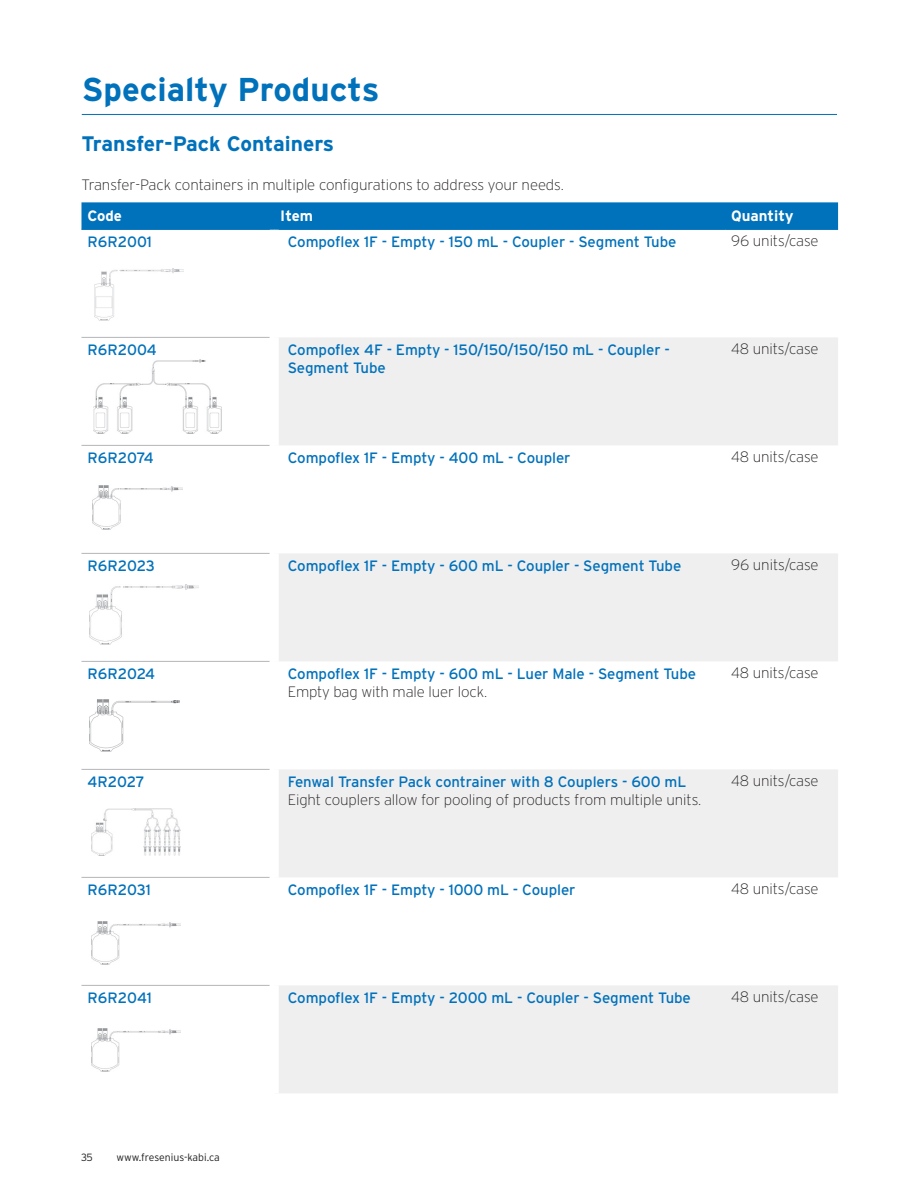
<style>
.page{position:relative;width:918px;height:1188px;background:#fff}
.page>*{position:absolute;margin:0;border:0;box-sizing:border-box;transform-origin:0 0}
.t1{font:700 33px "Interstate";color:#0071bb}
.t2{font:700 21px "Interstate";color:#0071bb}
.t3{font:15px/18px "Interstate";letter-spacing:-.005em;color:#0071bb}
.t4{font:200 15px "Interstate";letter-spacing:-.005em;color:#231f20}
.t5{font:700 15px "Interstate";color:#fff}
.t6{font:300 10.5px "Interstate";color:#231f20}
</style>
<div class="page">
<div style="left:81px;top:202px;width:757px;height:27px;background:#0071bb"></div>
<svg style="left:279px;top:338px;width:559px;height:755px;fill:#efeff0"></svg>
<hr style="left:81px;top:229px;width:193px;height:1px;background:#0071bb">
<hr style="left:274px;top:229px;width:451px;height:1px;background:#0071bb">
<hr style="left:725px;top:229px;width:113px;height:1px;background:#0071bb">
<hr style="left:81px;top:337px;width:189px;height:1px;background:#b4b5b8">
<hr style="left:81px;top:445px;width:189px;height:1px;background:#b4b5b8">
<hr style="left:81px;top:553px;width:189px;height:1px;background:#b4b5b8">
<hr style="left:81px;top:661px;width:189px;height:1px;background:#b4b5b8">
<hr style="left:81px;top:769px;width:189px;height:1px;background:#b4b5b8">
<hr style="left:81px;top:877px;width:189px;height:1px;background:#b4b5b8">
<hr style="left:81px;top:985px;width:189px;height:1px;background:#b4b5b8">
<img style="left:94px;top:268px;width:90px;height:52px">
<img style="left:93px;top:360px;width:129px;height:73px">
<img style="left:90px;top:585px;width:108px;height:59px">
<img style="left:93px;top:486px;width:89px;height:43px">
<img style="left:90px;top:699px;width:89px;height:52px">
<img style="left:91px;top:921px;width:90px;height:43px">
<img style="left:91px;top:1029px;width:90px;height:43px">
<img style="left:91px;top:809px;width:90px;height:46px">
<hr style="left:82px;top:114px;width:755px;height:1px;background:#0071bb">
<h1 class="t1" style="left:82px;top:71px;width:299px">Specialty Products</h1>
<h2 class="t2" style="left:81px;top:132px;width:254px">Transfer-Pack Containers</h2>
<p class="t4" style="left:81px;top:176px;width:484px">Transfer-Pack containers in multiple configurations to address your needs.</p>
<p class="t5" style="left:87px;top:208px;width:36px">Code</p>
<p class="t5" style="left:280px;top:208px;width:34px">Item</p>
<p class="t5" style="left:731px;top:208px;width:64px">Quantity</p>
<p class="t3" style="left:87px;top:233px;width:66px">R6R2001</p>
<p class="t3" style="left:288px;top:233px;width:390px">Compoflex 1F - Empty - 150 mL - Coupler - Segment Tube</p>
<p class="t4" style="left:731px;top:233px;width:89px">96 units/case</p>
<p class="t3" style="left:88px;top:341px;width:71px">R6R2004</p>
<p class="t3" style="left:288px;top:341px;width:384px">Compoflex 4F - Empty - 150/150/150/150 mL - Coupler -<br>Segment Tube</p>
<p class="t4" style="left:731px;top:341px;width:89px">48 units/case</p>
<p class="t3" style="left:88px;top:449px;width:68px">R6R2074</p>
<p class="t3" style="left:288px;top:449px;width:284px">Compoflex 1F - Empty - 400 mL - Coupler</p>
<p class="t4" style="left:731px;top:449px;width:89px">48 units/case</p>
<p class="t3" style="left:88px;top:557px;width:69px">R6R2023</p>
<p class="t3" style="left:288px;top:557px;width:395px">Compoflex 1F - Empty - 600 mL - Coupler - Segment Tube</p>
<p class="t4" style="left:731px;top:557px;width:89px">96 units/case</p>
<p class="t3" style="left:88px;top:665px;width:69px">R6R2024</p>
<p class="t3" style="left:288px;top:665px;width:410px">Compoflex 1F - Empty - 600 mL - Luer Male - Segment Tube</p>
<p class="t4" style="left:288px;top:684px;width:201px">Empty bag with male luer lock.</p>
<p class="t3" style="left:88px;top:773px;width:59px">4R2027</p>
<p class="t3" style="left:288px;top:773px;width:400px">Fenwal Transfer Pack contrainer with 8 Couplers - 600 mL</p>
<p class="t4" style="left:288px;top:792px;width:415px">Eight couplers allow for pooling of products from multiple units.</p>
<p class="t4" style="left:731px;top:665px;width:89px">48 units/case</p>
<p class="t4" style="left:731px;top:773px;width:89px">48 units/case</p>
<p class="t3" style="left:88px;top:881px;width:65px">R6R2031</p>
<p class="t3" style="left:288px;top:881px;width:289px">Compoflex 1F - Empty - 1000 mL - Coupler</p>
<p class="t4" style="left:731px;top:881px;width:89px">48 units/case</p>
<p class="t3" style="left:88px;top:989px;width:66px">R6R2041</p>
<p class="t3" style="left:288px;top:989px;width:405px">Compoflex 1F - Empty - 2000 mL - Coupler - Segment Tube</p>
<p class="t4" style="left:731px;top:989px;width:89px">48 units/case</p>
<p class="t6" style="left:81px;top:1151px;width:13px">35</p>
<p class="t6" style="left:117px;top:1151px;width:105px">www.fresenius-kabi.ca</p>
</div>
